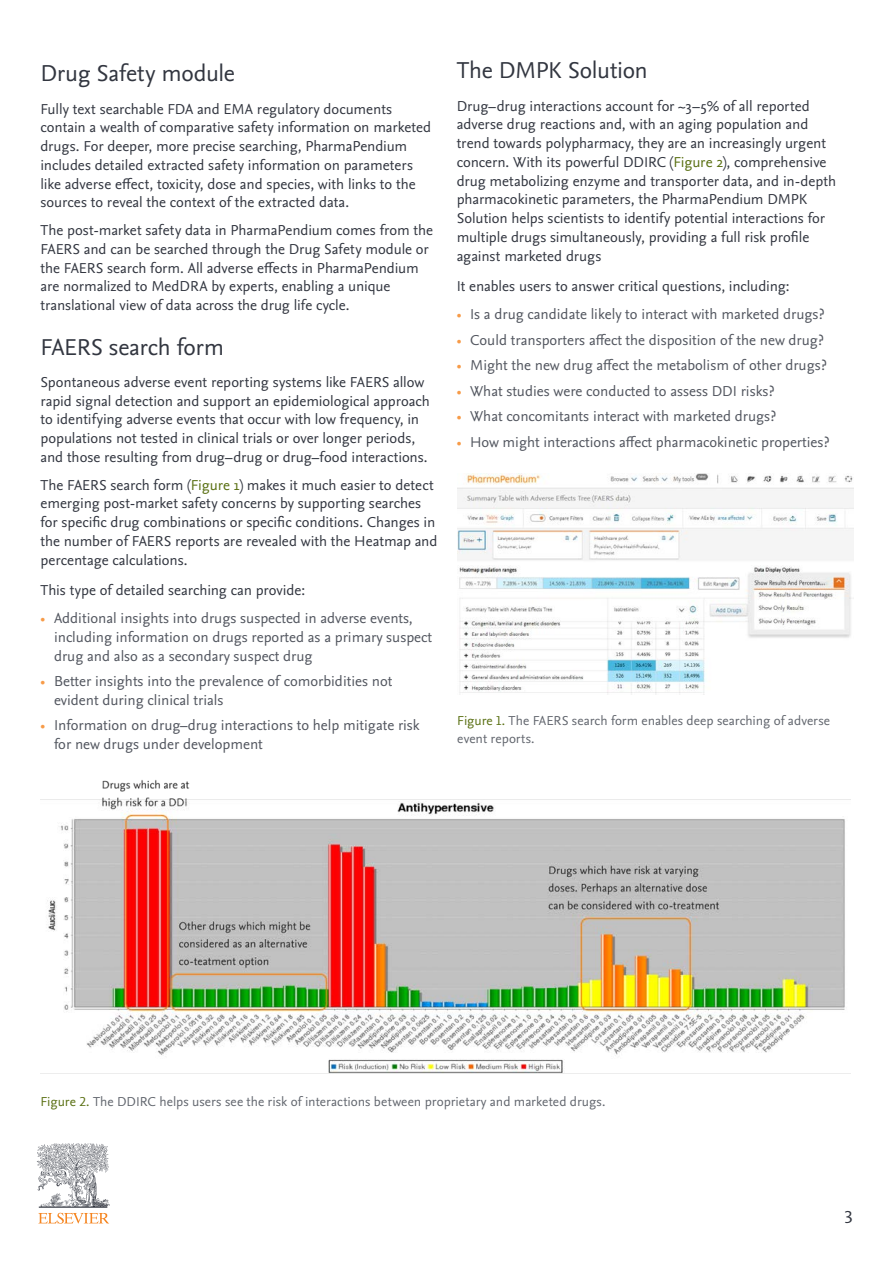
<style>
.page{position:relative;width:893px;height:1263px;background:#fff}
.page>*{position:absolute;margin:0;border:0;box-sizing:border-box;transform-origin:0 0}
.Section_title{font:24px "Nexus Sans Pro";letter-spacing:-.01em;color:#323640}
.t1{font:18px "Nexus Sans Pro";color:#323640}
.Body_Paragraph{font:15px/18.8px "Nexus Sans Pro";color:#323640}
.t2{font:15px/18.8px "Nexus Sans Pro";color:#52565f}
.Text{font:13.5px/18px "Nexus Sans OT";letter-spacing:.005em;color:#62666e}
.s1{color:#5a7013}
.s2{color:#f79b48}
</style>
<div class="page">
<svg style="left:37px;top:1143px;width:73px;height:81px"></svg>
<img style="left:457px;top:473px;width:396px;height:222px">
<img style="left:40px;top:780px;width:810px;height:294px">
<p class="Section_title" style="left:457px;top:52px;width:193px">The DMPK Solution</p>
<p class="Body_Paragraph" style="left:457px;top:96px;width:381px">Drug–drug interactions account for ~3–5% of all reported adverse drug reactions and, with an aging population and trend towards polypharmacy, they are an increasingly urgent concern. With its powerful DDIRC (<span class="s1">Figure 2</span>), comprehensive drug metabolizing enzyme and transporter data, and in-depth pharmacokinetic parameters, the PharmaPendium DMPK Solution helps scientists to identify potential interactions for multiple drugs simultaneously, providing a full risk profile against marketed drugs</p>
<p class="Body_Paragraph" style="left:457px;top:276px;width:334px">It enables users to answer critical questions, including:</p>
<p class="t2" style="left:457px;top:304px;width:369px"><span class="s2">•</span> Is a drug candidate likely to interact with marketed drugs?</p>
<p class="t2" style="left:457px;top:329px;width:369px"><span class="s2">•</span> Could transporters affect the disposition of the new drug?</p>
<p class="t2" style="left:457px;top:355px;width:372px"><span class="s2">•</span> Might the new drug affect the metabolism of other drugs?</p>
<p class="t2" style="left:457px;top:380px;width:319px"><span class="s2">•</span> What studies were conducted to assess DDI risks?</p>
<p class="t2" style="left:457px;top:406px;width:321px"><span class="s2">•</span> What concomitants interact with marketed drugs?</p>
<p class="t2" style="left:457px;top:431px;width:374px"><span class="s2">•</span> How might interactions affect pharmacokinetic properties?</p>
<p class="Section_title" style="left:40px;top:55px;width:196px">Drug Safety module</p>
<p class="Body_Paragraph" style="left:40px;top:99px;width:392px">Fully text searchable FDA and EMA regulatory documents contain a wealth of comparative safety information on marketed drugs. For deeper, more precise searching, PharmaPendium includes detailed extracted safety information on parameters like adverse effect, toxicity, dose and species, with links to the sources to reveal the context of the extracted data.</p>
<p class="Body_Paragraph" style="left:40px;top:220px;width:394px">The post-market safety data in PharmaPendium comes from the FAERS and can be searched through the Drug Safety module or the FAERS search form. All adverse effects in PharmaPendium are normalized to MedDRA by experts, enabling a unique translational view of data across the drug life cycle.</p>
<p class="Section_title" style="left:40px;top:329px;width:185px">FAERS search form</p>
<p class="Body_Paragraph" style="left:40px;top:372px;width:391px">Spontaneous adverse event reporting systems like FAERS allow rapid signal detection and support an epidemiological approach to identifying adverse events that occur with low frequency, in populations not tested in clinical trials or over longer periods, and those resulting from drug–drug or drug–food interactions.</p>
<p class="Body_Paragraph" style="left:40px;top:475px;width:398px">The FAERS search form (<span class="s1">Figure 1</span>) makes it much easier to detect emerging post-market safety concerns by supporting searches for specific drug combinations or specific conditions. Changes in the number of FAERS reports are revealed with the Heatmap and percentage calculations.</p>
<p class="Body_Paragraph" style="left:40px;top:580px;width:266px">This type of detailed searching can provide:</p>
<p class="t2" style="left:54px;top:608px;width:379px;text-indent:-14px"><span class="s2">•</span> Additional insights into drugs suspected in adverse events, including information on drugs reported as a primary suspect drug and also as a secondary suspect drug</p>
<p class="t2" style="left:54px;top:671px;width:340px;text-indent:-14px"><span class="s2">•</span> Better insights into the prevalence of comorbidities not evident during clinical trials</p>
<p class="t2" style="left:54px;top:715px;width:367px;text-indent:-14px"><span class="s2">•</span> Information on drug–drug interactions to help mitigate risk for new drugs under development</p>
<p class="Text" style="left:457px;top:712px;width:374px"><span class="s1">Figure 1.</span> The FAERS search form enables deep searching of adverse event reports.</p>
<p class="Text" style="left:40px;top:1093px;width:566px"><span class="s1">Figure 2.</span> The DDIRC helps users see the risk of interactions between proprietary and marketed drugs.</p>
<p class="t1" style="left:844px;top:1204px;width:10px">3</p>
</div>
